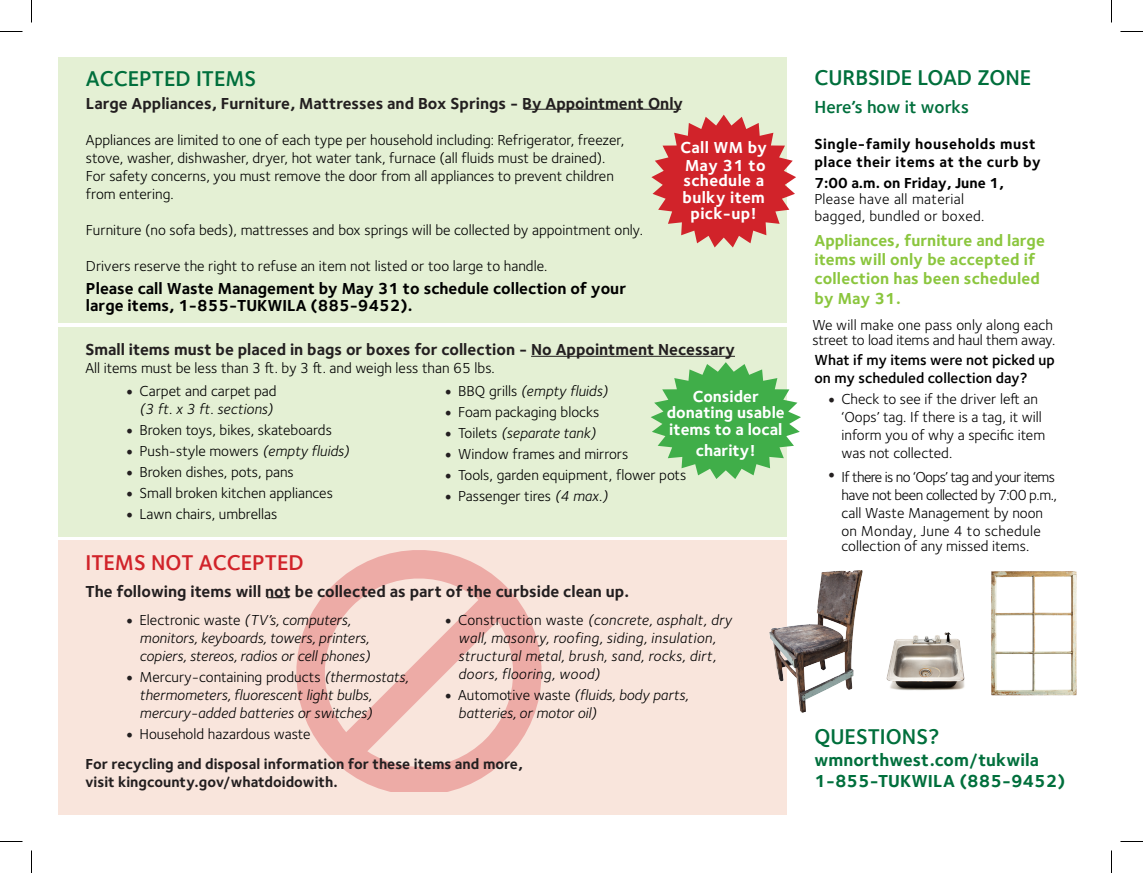
<style>
.page{position:relative;width:1143px;height:873px;background:#fff}
.page>*{position:absolute;margin:0;border:0;box-sizing:border-box;transform-origin:0 0}
.t1{font:600 22.05px "Foundry Sterling";color:#006f3c}
.t2{font:600 22.05px "Foundry Sterling";color:#d1232a}
.t3{font:700 18px/21.6px "Foundry Sterling";color:#006f3c}
.t4{font:600 18px "Foundry Sterling";color:#006f3c}
.t5{font:700 16.5px "Foundry Sterling";color:#231f20}
.t6{font:700 16.5px/16.8px "Foundry Sterling";color:#000}
.t7{font:700 16.5px/19px "Foundry Sterling";letter-spacing:.01em;color:#8bc63e}
.t8{font:700 16.5px/16.8px "Foundry Sterling";color:#fff;text-align:center}
.t9{font:700 16.5px/16.8px "Foundry Sterling";letter-spacing:.02em;color:#fff}
.t10{font:15px/18px "Foundry Sterling";color:#000}
.t11{font:italic 15px/18px "Foundry Sterling";color:#000}
.t12{font:italic 15px/18px "Foundry Sterling";letter-spacing:.02em;color:#000}
.t13{font:15px/18px "Foundry Sterling";letter-spacing:-.02em;color:#000}
.t14{font:700 15px/18px "Foundry Sterling";color:#231f20}
.t15{font:600 15px/18px "Foundry Sterling";color:#000}
.t16{font:700 15px/18px "Foundry Sterling";letter-spacing:.03em;color:#000}
.t17{font:15px/16.2px "Foundry Sterling";letter-spacing:.02em;color:#000}
.t18{font:700 15px "Foundry Sterling";color:#000}
.s1{font-family:"Minion Pro";font-size:18px;color:#231f20}
.s2{font-family:"Minion Pro";font-style:normal;font-size:18px;color:#231f20}
.s3{font-style:normal}
.s4{font-style:italic}
</style>
<div class="page">
<div style="left:58px;top:57px;width:730px;height:266px;background:#e4f0d4"></div>
<div style="left:58px;top:327px;width:730px;height:210px;background:#e4f0d4"></div>
<div style="left:58px;top:540px;width:730px;height:274px;background:#f9e5dc"></div>
<img style="left:801px;top:570px;width:62px;height:143px">
<img style="left:886px;top:632px;width:79px;height:59px">
<svg style="left:267px;top:550px;width:275px;height:242px"></svg>
<svg style="left:312px;top:561px;width:226px;height:225px"></svg>
<img style="left:991px;top:571px;width:86px;height:125px">
<hr style="left:524px;top:109px;width:157px;height:1px;background:#231f20">
<svg style="left:267px;top:597px;width:22px;height:1px"></svg>
<hr style="left:531px;top:356px;width:204px;height:1px;background:#231f20">
<svg style="left:651px;top:57px;width:150px;height:758px"></svg>
<svg style="left:0;top:31px;width:22px;height:1px"></svg>
<svg style="left:1120px;top:31px;width:23px;height:1px"></svg>
<svg style="left:0;top:841px;width:22px;height:1px"></svg>
<svg style="left:1120px;top:841px;width:23px;height:1px"></svg>
<svg style="left:31px;top:0;width:1px;height:22px"></svg>
<svg style="left:31px;top:850px;width:1px;height:23px"></svg>
<svg style="left:1111px;top:0;width:1px;height:22px"></svg>
<svg style="left:1111px;top:850px;width:1px;height:23px"></svg>
<h1 class="t1" style="left:86px;top:65px;width:172px">ACCEPTED ITEMS</h1>
<h1 class="t1" style="left:815px;top:65px;width:218px">CURBSIDE LOAD ZONE</h1>
<p class="t5" style="left:86px;top:94px;width:599px">Large Appliances, Furniture, Mattresses and Box Springs - By Appointment Only</p>
<p class="t10" style="left:86px;top:131px;width:540px">Appliances are limited to one of each type per household including: Refrigerator, freezer, stove, washer, dishwasher, dryer, hot water tank, furnace (all fluids must be drained).<br>For safety concerns, you must remove the door from all appliances to prevent children from entering.</p>
<p class="t10" style="left:86px;top:221px;width:558px">Furniture (no sofa beds), mattresses and box springs will be collected by appointment only.</p>
<p class="t10" style="left:86px;top:257px;width:463px">Drivers reserve the right to refuse an item not listed or too large to handle.</p>
<p class="t6" style="left:86px;top:280px;width:542px">Please call Waste Management by May 31 to schedule collection of your large items, 1-855-TUKWILA (885-9452).</p>
<p class="t4" style="left:814px;top:96px;width:156px">Here’s how it works</p>
<p class="t16" style="left:814px;top:135px;width:228px">Single-family households must place their items at the curb by</p>
<p class="t18" style="left:814px;top:174px;width:191px">7:00 a.m. on Friday, June 1,</p>
<p class="t17" style="left:814px;top:191px;width:172px">Please have all material bagged, bundled or boxed.</p>
<p class="t7" style="left:814px;top:232px;width:232px">Appliances, furniture and large items will only be accepted if collection has been scheduled by May 31.</p>
<p class="t10" style="left:813px;top:317px;width:244px;line-height:15.6px">We will make one pass only along each street to load items and haul them away.</p>
<p class="t15" style="left:814px;top:350px;width:242px">What if my items were not picked up on my scheduled collection day?</p>
<p class="t10" style="left:842px;top:390px;width:205px;text-indent:-14px"><span class="s1">•</span> Check to see if the driver left an ‘Oops’ tag. If there is a tag, it will inform you of why a specific item was not collected.</p>
<p class="t13" style="left:842px;top:468px;width:217px;text-indent:-14px"><sup>•</sup> If there is no ‘Oops’ tag and your items have not been collected by 7:00 p.m., call Waste Management by noon on Monday, June 4 to schedule</p>
<p class="t10" style="left:842px;top:537px;width:189px">collection of any missed items.</p>
<p class="t9" style="left:680px;top:140px;width:88px;line-height:17.4px">Call WM by<br>May 31 to</p>
<p class="t9" style="left:683px;top:173px;width:84px;text-align:center">schedule a bulky item pick-up!</p>
<p class="t5" style="left:86px;top:339px;width:651px">Small items must be placed in bags or boxes for collection - No Appointment Necessary</p>
<p class="t10" style="left:86px;top:359px;width:411px">All items must be less than 3 ft. by 3 ft. and weigh less than 65 lbs.</p>
<p class="t11" style="left:126px;top:382px;width:152px;text-align:right"><span class="s2">•</span> <span class="s3">Carpet and carpet pad </span>(3 ft. x 3 ft. sections)</p>
<p class="t10" style="left:126px;top:422px;width:207px"><span class="s1">•</span> Broken toys, bikes, skateboards</p>
<p class="t10" style="left:126px;top:443px;width:225px"><span class="s1">•</span> Push-style mowers <span class="s4">(empty fluids)</span></p>
<p class="t10" style="left:126px;top:464px;width:169px"><span class="s1">•</span> Broken dishes, pots, pans</p>
<p class="t10" style="left:126px;top:485px;width:208px"><span class="s1">•</span> Small broken kitchen appliances</p>
<p class="t10" style="left:126px;top:506px;width:153px"><span class="s1">•</span> Lawn chairs, umbrellas</p>
<p class="t11" style="left:445px;top:382px;width:165px"><span class="s2">•</span> <span class="s3">BBQ grills</span> (empty fluids)</p>
<p class="t10" style="left:445px;top:404px;width:156px"><span class="s1">•</span> Foam packaging blocks</p>
<p class="t11" style="left:445px;top:424px;width:153px"><span class="s2">•</span> <span class="s3">Toilets</span> (separate tank)</p>
<p class="t10" style="left:445px;top:446px;width:185px"><span class="s1">•</span> Window frames and mirrors</p>
<p class="t10" style="left:445px;top:467px;width:243px"><span class="s1">•</span> Tools, garden equipment, flower pots</p>
<p class="t10" style="left:445px;top:488px;width:165px"><span class="s1">•</span> Passenger tires <span class="s4">(4 max.)</span></p>
<p class="t8" style="left:667px;top:388px;width:119px">Consider donating usable items to a local</p>
<p class="t8" style="left:696px;top:443px;width:61px">charity!</p>
<h1 class="t2" style="left:85px;top:550px;width:220px">ITEMS NOT ACCEPTED</h1>
<p class="t5" style="left:86px;top:582px;width:545px">The following items will not be collected as part of the curbside clean up.</p>
<p class="t11" style="left:140px;top:610px;width:232px;text-indent:-14px"><span class="s2">•</span> <span class="s3">Electronic waste</span> (TV’s, computers, monitors, keyboards, towers, printers, copiers, stereos, radios or cell phones)</p>
<p class="t11" style="left:140px;top:667px;width:270px;text-indent:-14px"><span class="s2">•</span> <span class="s3">Mercury-containing products</span> (thermostats, thermometers, fluorescent light bulbs, mercury-added batteries or switches)</p>
<p class="t10" style="left:126px;top:725px;width:186px"><span class="s1">•</span> Household hazardous waste</p>
<p class="t12" style="left:458px;top:610px;width:275px;text-indent:-14px"><span class="s2">•</span> <span class="s3">Construction waste</span> (concrete, asphalt, dry wall, masonry, roofing, siding, insulation, structural metal, brush, sand, rocks, dirt, doors, flooring, wood)</p>
<p class="t11" style="left:458px;top:685px;width:231px;text-indent:-14px"><span class="s2">•</span> <span class="s3">Automotive waste</span> (fluids, body parts, batteries, or motor oil)</p>
<p class="t14" style="left:86px;top:756px;width:439px">For recycling and disposal information for these items and more, visit kingcounty.gov/whatdoidowith.</p>
<h1 class="t1" style="left:814px;top:724px;width:127px">QUESTIONS?</h1>
<p class="t3" style="left:814px;top:750px;width:252px">wmnorthwest.com/tukwila<br>1-855-TUKWILA (885-9452)</p>
</div>
